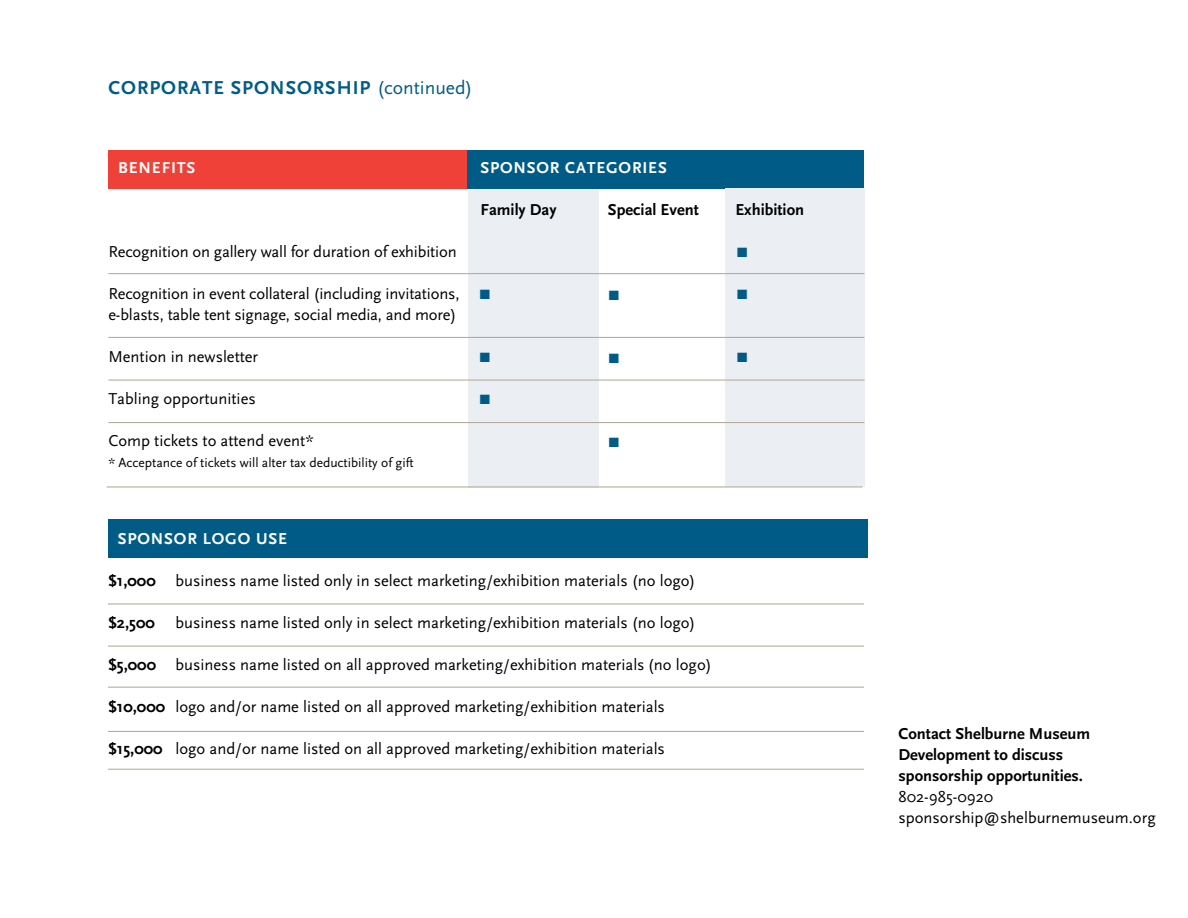
<style>
.page{position:relative;width:1188px;height:918px;background:#fff}
.page>*{position:absolute;margin:0;border:0;box-sizing:border-box;transform-origin:0 0}
.t1{font:700 19.5px "Scala Sans";letter-spacing:.05em;color:#005c86}
.t2{font:16.5px/21px "Scala Sans";color:#000}
.t3{font:700 16.5px/21px "Scala Sans";color:#000}
.t4{font:700 16.5px "Scala Sans";letter-spacing:.05em;color:#fff}
.t5{font:13.5px "Scala Sans";color:#000}
.t6{font:13.5px "Zapf Dingbats ITC";color:#005c86}
.s1{font-weight:400}
.s2{font-weight:700}
</style>
<div class="page">
<div style="left:468px;top:185px;width:131px;height:303px;background:#ebeef2"></div>
<div style="left:466px;top:150px;width:397px;height:39px;background:#005c86"></div>
<div style="left:725px;top:189px;width:139px;height:298px;background:#ebeef2"></div>
<div style="left:108px;top:150px;width:359px;height:39px;background:#ef4138"></div>
<hr style="left:108px;top:337px;width:756px;height:1px;background:#aca693">
<hr style="left:108px;top:380px;width:756px;height:1px;background:#aca693">
<hr style="left:108px;top:422px;width:756px;height:1px;background:#aca693">
<hr style="left:108px;top:273px;width:756px;height:1px;background:#aca693">
<hr style="left:106px;top:487px;width:756px;height:1px;background:#aca693">
<div style="left:108px;top:519px;width:759px;height:39px;background:#005c86"></div>
<hr style="left:108px;top:604px;width:756px;height:1px;background:#aca693">
<hr style="left:108px;top:646px;width:756px;height:1px;background:#aca693">
<hr style="left:108px;top:687px;width:756px;height:1px;background:#aca693">
<hr style="left:108px;top:731px;width:756px;height:1px;background:#aca693">
<hr style="left:108px;top:769px;width:756px;height:1px;background:#aca693">
<p class="t1" style="left:108px;top:77px;width:366px">CORPORATE SPONSORSHIP <span class="s1">(continued)</span></p>
<p class="t4" style="left:118px;top:159px;width:79px">BENEFITS</p>
<p class="t4" style="left:480px;top:159px;width:188px">SPONSOR CATEGORIES</p>
<p class="t3" style="left:480px;top:200px;width:78px">Family Day</p>
<p class="t3" style="left:608px;top:200px;width:93px">Special Event</p>
<p class="t3" style="left:735px;top:200px;width:70px">Exhibition</p>
<p class="t2" style="left:108px;top:242px;width:350px">Recognition on gallery wall for duration of exhibition</p>
<p class="t2" style="left:108px;top:284px;width:353px">Recognition in event collateral (including invitations, e-blasts, table tent signage, social media, and more)</p>
<p class="t2" style="left:108px;top:347px;width:151px">Mention in newsletter</p>
<p class="t2" style="left:108px;top:389px;width:149px">Tabling opportunities</p>
<p class="t2" style="left:108px;top:431px;width:207px">Comp tickets to attend event*</p>
<p class="t5" style="left:108px;top:456px;width:307px">* Acceptance of tickets will alter tax deductibility of gift</p>
<p class="t6" style="left:480px;top:288px;width:12px">■</p>
<p class="t6" style="left:480px;top:351px;width:12px">■</p>
<p class="t6" style="left:480px;top:393px;width:12px">■</p>
<p class="t6" style="left:609px;top:289px;width:12px">■</p>
<p class="t6" style="left:609px;top:352px;width:12px">■</p>
<p class="t6" style="left:609px;top:436px;width:12px">■</p>
<p class="t4" style="left:118px;top:530px;width:171px">SPONSOR LOGO USE</p>
<p class="t2" style="left:108px;top:571px;width:589px"><span class="s2">$1,000</span> business name listed only in select marketing/exhibition materials (no logo)</p>
<p class="t2" style="left:108px;top:613px;width:589px"><span class="s2">$2,500</span> business name listed only in select marketing/exhibition materials (no logo)</p>
<p class="t2" style="left:108px;top:655px;width:605px"><span class="s2">$5,000</span> business name listed on all approved marketing/exhibition materials (no logo)</p>
<p class="t2" style="left:108px;top:697px;width:558px"><span class="s2">$10,000</span> logo and/or name listed on all approved marketing/exhibition materials</p>
<p class="t2" style="left:108px;top:739px;width:558px"><span class="s2">$15,000</span> logo and/or name listed on all approved marketing/exhibition materials</p>
<p class="t6" style="left:737px;top:246px;width:12px">■</p>
<p class="t6" style="left:737px;top:288px;width:12px">■</p>
<p class="t6" style="left:737px;top:351px;width:12px">■</p>
<p class="t3" style="left:898px;top:724px;width:193px">Contact Shelburne Museum<br>Development to discuss sponsorship opportunities.</p>
<p class="t2" style="left:898px;top:787px;width:259px">802-985-0920 sponsorship@shelburnemuseum.org</p>
</div>
